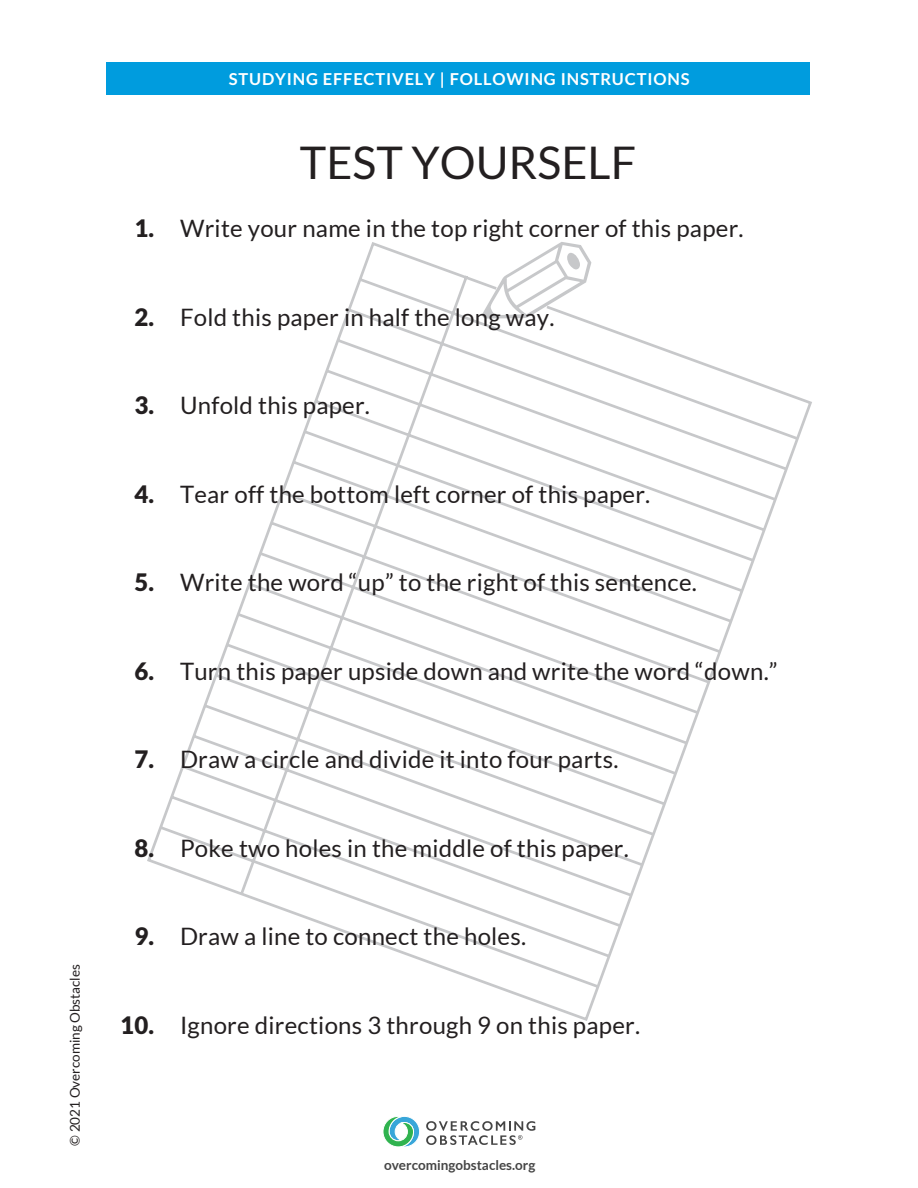
<style>
.page{position:relative;width:918px;height:1188px;background:#fff}
.page>*{position:absolute;margin:0;border:0;box-sizing:border-box;transform-origin:0 0}
.LT{font:45px "Lato";color:#231f20}
.NL18{font:24px "Lato";letter-spacing:.01em;color:#231f20}
.t1{font:700 16.5px "Lato";letter-spacing:.05em;color:#fff}
.t2{font:13.5px "Lato";color:#231f20}
.t3{font:700 13.5px "Lato";color:#454545}
.s1{font-weight:900}
</style>
<div class="page">
<div style="left:106px;top:62px;width:704px;height:33px;background:#009cde"></div>
<svg style="left:147px;top:242px;width:665px;height:779px"></svg>
<svg style="left:482px;top:242px;width:109px;height:79px"></svg>
<svg style="left:383px;top:1116px;width:37px;height:31px"></svg>
<svg style="left:426px;top:1121px;width:109px;height:24px"></svg>
<p class="t2" style="left:67px;top:1146px;width:183px;rotate:-90deg">© 2021 Overcoming Obstacles</p>
<p class="t1" style="left:229px;top:70px;width:462px">STUDYING EFFECTIVELY | FOLLOWING INSTRUCTIONS</p>
<p class="LT" style="left:300px;top:137px;width:338px">TEST YOURSELF</p>
<p class="NL18" style="left:134px;top:215px;width:611px"><span class="s1">1.</span> Write your name in the top right corner of this paper.</p>
<p class="NL18" style="left:134px;top:304px;width:422px"><span class="s1">2.</span> Fold this paper in half the long way.</p>
<p class="NL18" style="left:134px;top:392px;width:237px"><span class="s1">3.</span> Unfold this paper.</p>
<p class="NL18" style="left:134px;top:481px;width:518px"><span class="s1">4.</span> Tear off the bottom left corner of this paper.</p>
<p class="NL18" style="left:134px;top:569px;width:564px"><span class="s1">5.</span> Write the word “up” to the right of this sentence.</p>
<p class="NL18" style="left:134px;top:658px;width:645px"><span class="s1">6.</span> Turn this paper upside down and write the word “down.”</p>
<p class="NL18" style="left:134px;top:746px;width:486px"><span class="s1">7.</span> Draw a circle and divide it into four parts.</p>
<p class="NL18" style="left:134px;top:835px;width:496px"><span class="s1">8.</span> Poke two holes in the middle of this paper.</p>
<p class="NL18" style="left:134px;top:923px;width:393px"><span class="s1">9.</span> Draw a line to connect the holes.</p>
<p class="NL18" style="left:120px;top:1012px;width:522px"><span class="s1">10.</span> Ignore directions 3 through 9 on this paper.</p>
<p class="t3" style="left:384px;top:1158px;width:153px">overcomingobstacles.org</p>
</div>
